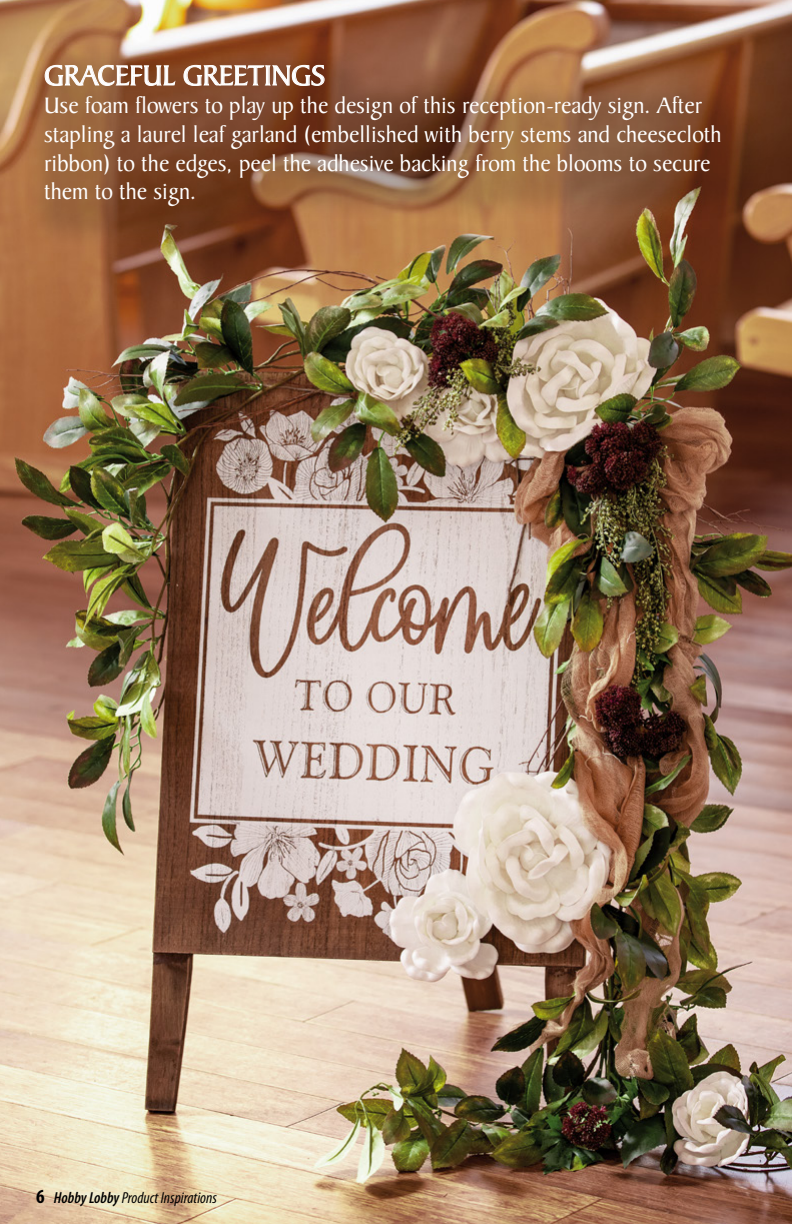
<style>
.page{position:relative;width:792px;height:1224px;background:#fff}
.page>*{position:absolute;margin:0;border:0;box-sizing:border-box;transform-origin:0 0}
.t1{font:30px "Baker Signet Pro";color:#fff}
.t2{font:24px/28.8px "Baker Signet Pro";color:#fff}
.t3{font:italic condensed 16px "Myriad Pro";color:#000}
.s1{font-weight:700;font-style:normal;font-size:20px}
.s2{font-weight:600}
</style>
<div class="page">
<img style="left:0;top:0;width:792px;height:1224px">
<div style="left:22px;top:42px;width:749px;height:214px;background:#000;opacity:.15"></div>
<svg style="left:45px;top:65px;width:130px;height:21px;background:#ad8568"></svg>
<svg style="left:184px;top:65px;width:140px;height:21px;background:#a27862"></svg>
<p class="t1" style="left:44px;top:58px;width:283px">GRACEFUL GREETINGS</p>
<p class="t2" style="left:44px;top:91px;width:679px">Use foam flowers to play up the design of this reception-ready sign. After stapling a laurel leaf garland (embellished with berry stems and cheesecloth ribbon) to the edges, peel the adhesive backing from the blooms to secure them to the sign.</p>
<p class="t3" style="left:36px;top:1188px;width:182px"><span class="s1">6</span> <span class="s2">Hobby Lobby</span> Product Inspirations</p>
</div>
